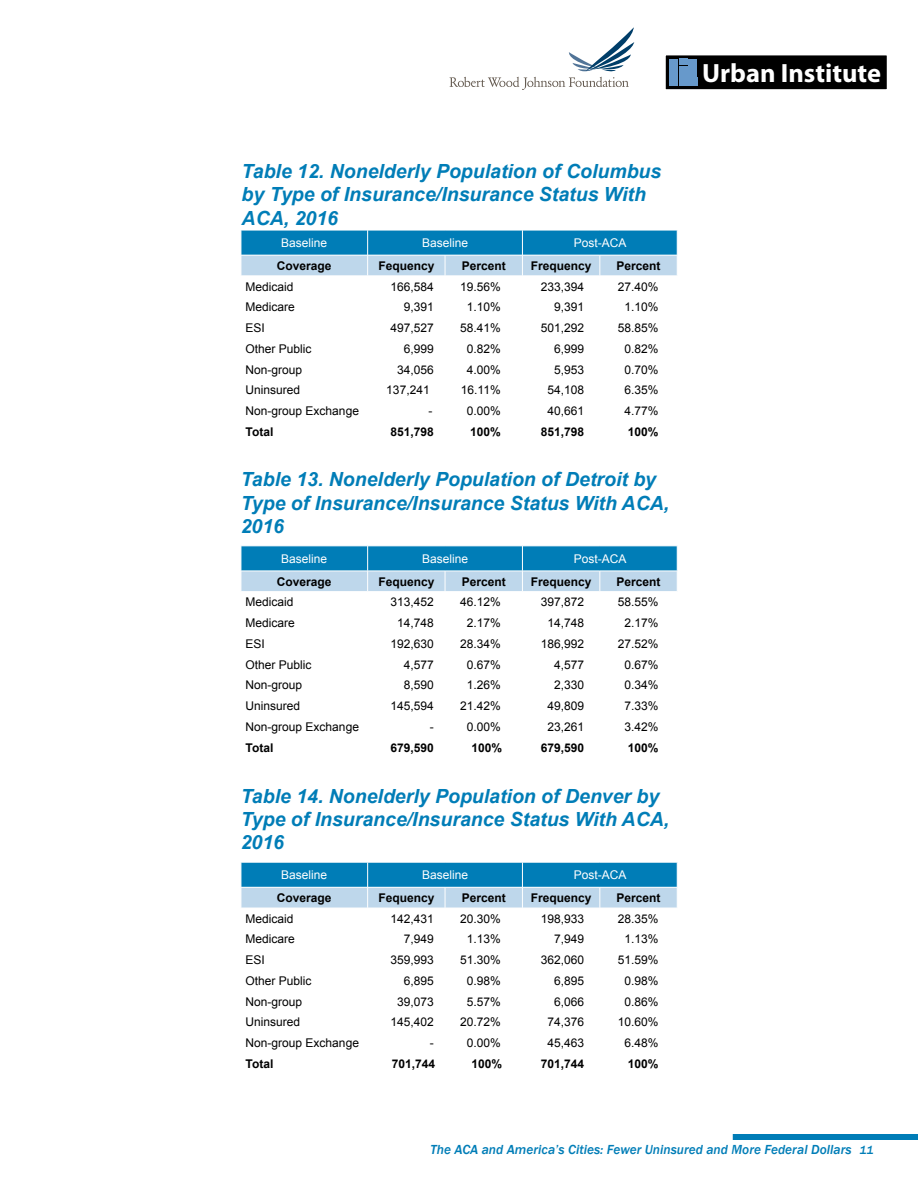
<style>
.page{position:relative;width:918px;height:1188px;background:#fff}
.page>*{position:absolute;margin:0;border:0;box-sizing:border-box;transform-origin:0 0}
.t1{font:700 26.4px "Myriad Pro";color:#fff}
.t2{font:italic 700 19.5px/23.4px "Arial";color:#007db7}
.t3{font:italic 500 13.5px "Franklin Gothic";color:#007db7}
.t4{font:12px "Arial";color:#000}
.t5{font:700 12px "Arial";color:#000}
.t6{font:12px "Arial";color:#fff}
.s1{font-size:12px}
</style>
<div class="page">
<svg style="left:450px;top:27px;width:184px;height:63px"></svg>
<div style="left:665px;top:55px;width:222px;height:35px;background:#000"></div>
<div style="left:665px;top:55px;width:223px;height:35px;border:1px solid #fff"></div>
<div style="left:669px;top:59px;width:9px;height:27px;background:#6799cb"></div>
<div style="left:679px;top:59px;width:9px;height:6px;background:#6799cb"></div>
<div style="left:679px;top:66px;width:9px;height:10px;background:#6799cb"></div>
<div style="left:679px;top:77px;width:18px;height:9px;background:#6799cb"></div>
<div style="left:689px;top:59px;width:8px;height:17px;background:#6799cb"></div>
<div style="left:733px;top:1134px;width:185px;height:6px;background:#007db7"></div>
<svg style="left:241px;top:230px;width:437px;height:46px;background:#5faad1"></svg>
<svg style="left:241px;top:546px;width:437px;height:45px;background:#5ba8d0"></svg>
<svg style="left:241px;top:862px;width:437px;height:46px;background:#5faad1"></svg>
<h2 class="t2" style="left:242px;top:160px;width:421px">Table 12. Nonelderly Population of Columbus by Type of Insurance/Insurance Status With<br>ACA, 2016</h2>
<p class="t6" style="left:281px;top:235px;width:48px">Baseline</p>
<p class="t6" style="left:422px;top:235px;width:48px">Baseline</p>
<p class="t6" style="left:574px;top:235px;width:54px">Post-ACA</p>
<p class="t5" style="left:277px;top:258px;width:56px">Coverage</p>
<p class="t5" style="left:378px;top:258px;width:58px">Fequency</p>
<p class="t5" style="left:462px;top:258px;width:46px">Percent</p>
<p class="t5" style="left:531px;top:258px;width:62px">Frequency</p>
<p class="t5" style="left:617px;top:258px;width:46px">Percent</p>
<p class="t4" style="left:246px;top:279px;width:50px">Medicaid</p>
<p class="t4" style="left:390px;top:279px;width:45px">166,584</p>
<p class="t4" style="left:460px;top:279px;width:42px">19.56%</p>
<p class="t4" style="left:541px;top:279px;width:45px">233,394</p>
<p class="t4" style="left:618px;top:279px;width:42px">27.40%</p>
<p class="t4" style="left:246px;top:299px;width:51px">Medicare</p>
<p class="t4" style="left:404px;top:299px;width:32px">9,391</p>
<p class="t4" style="left:467px;top:299px;width:36px">1.10%</p>
<p class="t4" style="left:554px;top:299px;width:32px">9,391</p>
<p class="t4" style="left:625px;top:299px;width:36px">1.10%</p>
<p class="t4" style="left:246px;top:320px;width:21px">ESI</p>
<p class="t4" style="left:390px;top:320px;width:45px">497,527</p>
<p class="t4" style="left:460px;top:320px;width:42px">58.41%</p>
<p class="t4" style="left:541px;top:320px;width:45px">501,292</p>
<p class="t4" style="left:618px;top:320px;width:42px">58.85%</p>
<p class="t4" style="left:246px;top:341px;width:68px">Other Public</p>
<p class="t4" style="left:404px;top:341px;width:32px">6,999</p>
<p class="t4" style="left:467px;top:341px;width:36px">0.82%</p>
<p class="t4" style="left:554px;top:341px;width:32px">6,999</p>
<p class="t4" style="left:625px;top:341px;width:36px">0.82%</p>
<p class="t4" style="left:246px;top:361px;width:58px">Non-group</p>
<p class="t4" style="left:397px;top:361px;width:38px">34,056</p>
<p class="t4" style="left:467px;top:361px;width:36px">4.00%</p>
<p class="t4" style="left:554px;top:361px;width:32px">5,953</p>
<p class="t4" style="left:625px;top:361px;width:36px">0.70%</p>
<p class="t4" style="left:246px;top:382px;width:56px">Uninsured</p>
<p class="t4" style="left:386px;top:382px;width:45px">137,241</p>
<p class="t4" style="left:461px;top:382px;width:41px">16.11%</p>
<p class="t4" style="left:547px;top:382px;width:38px">54,108</p>
<p class="t4" style="left:625px;top:382px;width:36px">6.35%</p>
<p class="t4" style="left:246px;top:403px;width:115px">Non-group Exchange</p>
<p class="t4" style="left:428px;top:403px;width:5px">-</p>
<p class="t4" style="left:467px;top:403px;width:36px">0.00%</p>
<p class="t4" style="left:547px;top:403px;width:38px">40,661</p>
<p class="t4" style="left:625px;top:403px;width:36px">4.77%</p>
<p class="t5" style="left:246px;top:424px;width:29px">Total</p>
<p class="t5" style="left:390px;top:424px;width:45px">851,798</p>
<p class="t5" style="left:470px;top:424px;width:32px">100%</p>
<p class="t5" style="left:541px;top:424px;width:45px">851,798</p>
<p class="t5" style="left:628px;top:424px;width:32px">100%</p>
<h2 class="t2" style="left:241px;top:468px;width:430px">Table 13. Nonelderly Population of Detroit by<br>Type of Insurance/Insurance Status With ACA,<br>2016</h2>
<p class="t6" style="left:281px;top:551px;width:48px">Baseline</p>
<p class="t6" style="left:422px;top:551px;width:48px">Baseline</p>
<p class="t6" style="left:574px;top:551px;width:54px">Post-ACA</p>
<p class="t5" style="left:277px;top:573px;width:56px">Coverage</p>
<p class="t5" style="left:378px;top:573px;width:58px">Fequency</p>
<p class="t5" style="left:462px;top:573px;width:46px">Percent</p>
<p class="t5" style="left:531px;top:573px;width:62px">Frequency</p>
<p class="t5" style="left:617px;top:573px;width:46px">Percent</p>
<p class="t4" style="left:246px;top:594px;width:50px">Medicaid</p>
<p class="t4" style="left:390px;top:594px;width:45px">313,452</p>
<p class="t4" style="left:460px;top:594px;width:42px">46.12%</p>
<p class="t4" style="left:541px;top:594px;width:45px">397,872</p>
<p class="t4" style="left:618px;top:594px;width:42px">58.55%</p>
<p class="t4" style="left:246px;top:615px;width:51px">Medicare</p>
<p class="t4" style="left:397px;top:615px;width:38px">14,748</p>
<p class="t4" style="left:467px;top:615px;width:36px">2.17%</p>
<p class="t4" style="left:547px;top:615px;width:38px">14,748</p>
<p class="t4" style="left:625px;top:615px;width:36px">2.17%</p>
<p class="t4" style="left:246px;top:636px;width:21px">ESI</p>
<p class="t4" style="left:390px;top:636px;width:45px">192,630</p>
<p class="t4" style="left:460px;top:636px;width:42px">28.34%</p>
<p class="t4" style="left:541px;top:636px;width:45px">186,992</p>
<p class="t4" style="left:618px;top:636px;width:42px">27.52%</p>
<p class="t4" style="left:246px;top:657px;width:68px">Other Public</p>
<p class="t4" style="left:404px;top:657px;width:32px">4,577</p>
<p class="t4" style="left:467px;top:657px;width:36px">0.67%</p>
<p class="t4" style="left:554px;top:657px;width:32px">4,577</p>
<p class="t4" style="left:625px;top:657px;width:36px">0.67%</p>
<p class="t4" style="left:246px;top:677px;width:58px">Non-group</p>
<p class="t4" style="left:404px;top:677px;width:32px">8,590</p>
<p class="t4" style="left:467px;top:677px;width:36px">1.26%</p>
<p class="t4" style="left:554px;top:677px;width:32px">2,330</p>
<p class="t4" style="left:625px;top:677px;width:36px">0.34%</p>
<p class="t4" style="left:246px;top:698px;width:56px">Uninsured</p>
<p class="t4" style="left:390px;top:698px;width:45px">145,594</p>
<p class="t4" style="left:460px;top:698px;width:42px">21.42%</p>
<p class="t4" style="left:547px;top:698px;width:38px">49,809</p>
<p class="t4" style="left:625px;top:698px;width:36px">7.33%</p>
<p class="t4" style="left:246px;top:719px;width:115px">Non-group Exchange</p>
<p class="t4" style="left:430px;top:719px;width:5px">-</p>
<p class="t4" style="left:467px;top:719px;width:36px">0.00%</p>
<p class="t4" style="left:547px;top:719px;width:38px">23,261</p>
<p class="t4" style="left:625px;top:719px;width:36px">3.42%</p>
<p class="t5" style="left:246px;top:739px;width:29px">Total</p>
<p class="t5" style="left:390px;top:739px;width:45px">679,590</p>
<p class="t5" style="left:472px;top:739px;width:32px">100%</p>
<p class="t5" style="left:541px;top:739px;width:45px">679,590</p>
<p class="t5" style="left:628px;top:739px;width:32px">100%</p>
<h2 class="t2" style="left:241px;top:785px;width:430px">Table 14. Nonelderly Population of Denver by<br>Type of Insurance/Insurance Status With ACA,<br>2016</h2>
<p class="t6" style="left:281px;top:867px;width:48px">Baseline</p>
<p class="t6" style="left:422px;top:867px;width:48px">Baseline</p>
<p class="t6" style="left:574px;top:867px;width:54px">Post-ACA</p>
<p class="t5" style="left:277px;top:890px;width:56px">Coverage</p>
<p class="t5" style="left:378px;top:890px;width:58px">Fequency</p>
<p class="t5" style="left:462px;top:890px;width:46px">Percent</p>
<p class="t5" style="left:531px;top:890px;width:62px">Frequency</p>
<p class="t5" style="left:617px;top:890px;width:46px">Percent</p>
<p class="t4" style="left:246px;top:911px;width:50px">Medicaid</p>
<p class="t4" style="left:390px;top:911px;width:45px">142,431</p>
<p class="t4" style="left:460px;top:911px;width:42px">20.30%</p>
<p class="t4" style="left:541px;top:911px;width:45px">198,933</p>
<p class="t4" style="left:618px;top:911px;width:42px">28.35%</p>
<p class="t4" style="left:246px;top:931px;width:51px">Medicare</p>
<p class="t4" style="left:404px;top:931px;width:32px">7,949</p>
<p class="t4" style="left:467px;top:931px;width:36px">1.13%</p>
<p class="t4" style="left:554px;top:931px;width:32px">7,949</p>
<p class="t4" style="left:625px;top:931px;width:36px">1.13%</p>
<p class="t4" style="left:246px;top:952px;width:21px">ESI</p>
<p class="t4" style="left:390px;top:952px;width:45px">359,993</p>
<p class="t4" style="left:460px;top:952px;width:42px">51.30%</p>
<p class="t4" style="left:541px;top:952px;width:45px">362,060</p>
<p class="t4" style="left:618px;top:952px;width:42px">51.59%</p>
<p class="t4" style="left:246px;top:973px;width:68px">Other Public</p>
<p class="t4" style="left:404px;top:973px;width:32px">6,895</p>
<p class="t4" style="left:467px;top:973px;width:36px">0.98%</p>
<p class="t4" style="left:554px;top:973px;width:32px">6,895</p>
<p class="t4" style="left:625px;top:973px;width:36px">0.98%</p>
<p class="t4" style="left:246px;top:994px;width:58px">Non-group</p>
<p class="t4" style="left:397px;top:994px;width:38px">39,073</p>
<p class="t4" style="left:467px;top:994px;width:36px">5.57%</p>
<p class="t4" style="left:554px;top:994px;width:32px">6,066</p>
<p class="t4" style="left:625px;top:994px;width:36px">0.86%</p>
<p class="t4" style="left:246px;top:1014px;width:56px">Uninsured</p>
<p class="t4" style="left:390px;top:1014px;width:45px">145,402</p>
<p class="t4" style="left:460px;top:1014px;width:42px">20.72%</p>
<p class="t4" style="left:547px;top:1014px;width:38px">74,376</p>
<p class="t4" style="left:618px;top:1014px;width:42px">10.60%</p>
<p class="t4" style="left:246px;top:1035px;width:115px">Non-group Exchange</p>
<p class="t4" style="left:430px;top:1035px;width:5px">-</p>
<p class="t4" style="left:467px;top:1035px;width:36px">0.00%</p>
<p class="t4" style="left:547px;top:1035px;width:38px">45,463</p>
<p class="t4" style="left:625px;top:1035px;width:36px">6.48%</p>
<p class="t5" style="left:246px;top:1056px;width:29px">Total</p>
<p class="t5" style="left:392px;top:1056px;width:45px">701,744</p>
<p class="t5" style="left:472px;top:1056px;width:32px">100%</p>
<p class="t5" style="left:541px;top:1056px;width:45px">701,744</p>
<p class="t5" style="left:628px;top:1056px;width:32px">100%</p>
<h1 class="t1" style="left:702px;top:56px;width:180px">Urban Institute</h1>
<p class="t3" style="left:431px;top:1141px;width:444px">The ACA and America’s Cities: Fewer Uninsured and More Federal Dollars <span class="s1">11</span></p>
</div>
